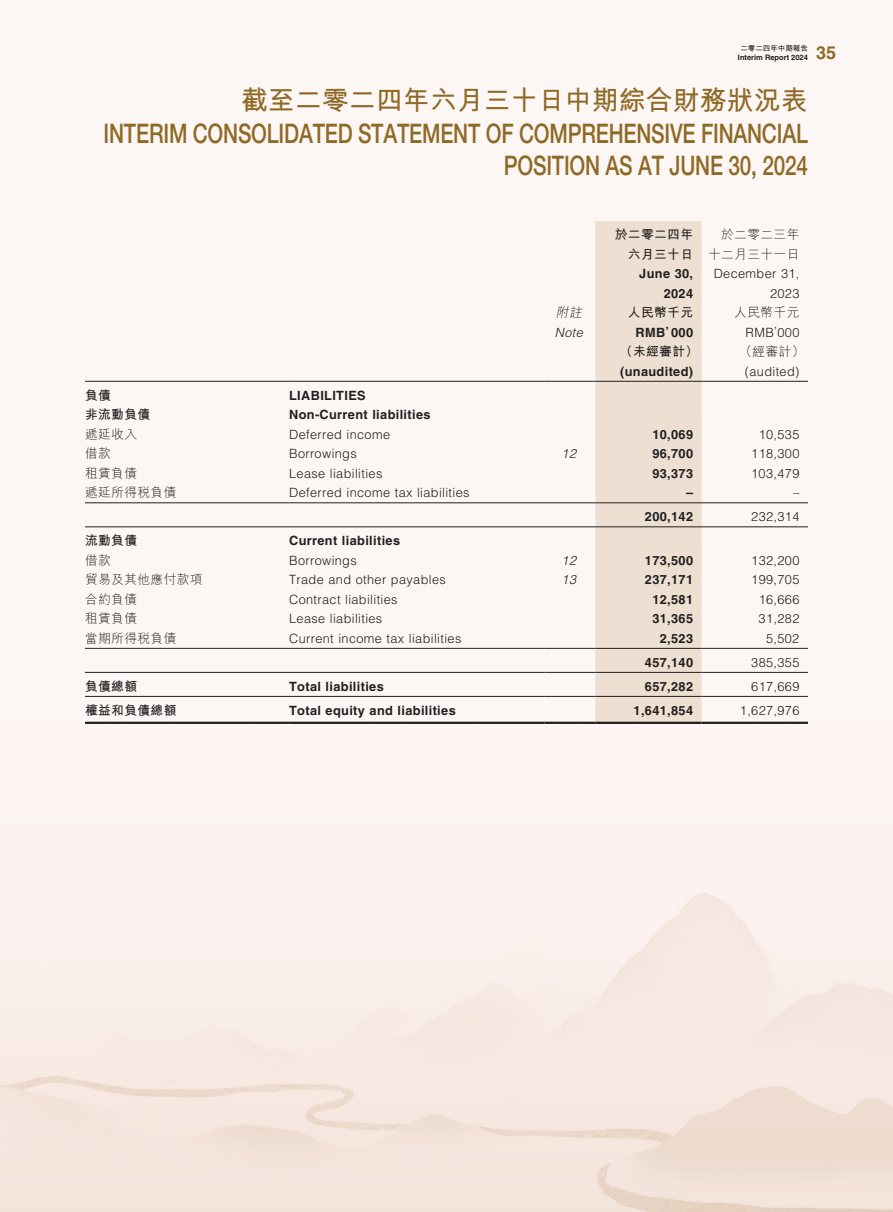
<style>
.page{position:relative;width:893px;height:1212px;background:#fff}
.page>*{position:absolute;margin:0;border:0;box-sizing:border-box;transform-origin:0 0}
.t1{font:500 27px/32.4px "Helvetica Neue LT Std";letter-spacing:-.01em;color:#8f6a26;text-align:right;scale:.77 1}
.t2{font:700 27px "M Hei HK";color:#8f6a26}
.t3{font:700 18px "Helvetica LT Std";color:#8f6a26}
.t4{font:300 12.75px "Helvetica LT Std";letter-spacing:.03em;color:#231f20}
.t5{font:700 12.75px "Helvetica LT Std";letter-spacing:.03em;color:#231f20}
.t6{font:300 12.75px/19.5px "M Hei HK";letter-spacing:.03em;color:#231f20;text-align:right}
.t7{font:700 12.75px/19.5px "M Hei HK";letter-spacing:.03em;color:#231f20;text-align:right}
.t8{font:italic 300 12.75px "Helvetica LT Std";color:#231f20}
.t9{font:italic 300 12.75px "M Hei HK";color:#231f20}
.t10{font:700 7.5px "Helvetica LT Std";color:#231f20}
.t11{font:700 7.5px "M Hei HK";color:#231f20}
</style>
<div class="page">
<div style="left:0;top:0;width:893px;height:1212px;background:linear-gradient(to bottom,#fefbfb,#f7eae3)"></div>
<div style="left:595px;top:221px;width:107px;height:501px;background:#eddfd1"></div>
<hr style="left:85px;top:381px;width:204px;height:1px;background:#231f20">
<hr style="left:289px;top:381px;width:255px;height:1px;background:#231f20">
<hr style="left:544px;top:381px;width:51px;height:1px;background:#231f20">
<hr style="left:595px;top:381px;width:107px;height:1px;background:#231f20">
<hr style="left:702px;top:381px;width:106px;height:1px;background:#231f20">
<hr style="left:85px;top:502px;width:204px;height:1px;background:#231f20">
<hr style="left:289px;top:502px;width:255px;height:1px;background:#231f20">
<hr style="left:544px;top:502px;width:51px;height:1px;background:#231f20">
<hr style="left:595px;top:502px;width:107px;height:1px;background:#231f20">
<hr style="left:702px;top:502px;width:106px;height:1px;background:#231f20">
<hr style="left:85px;top:526px;width:204px;height:1px;background:#231f20">
<hr style="left:289px;top:526px;width:255px;height:1px;background:#231f20">
<hr style="left:544px;top:526px;width:51px;height:1px;background:#231f20">
<hr style="left:595px;top:526px;width:107px;height:1px;background:#231f20">
<hr style="left:702px;top:526px;width:106px;height:1px;background:#231f20">
<hr style="left:85px;top:648px;width:204px;height:1px;background:#231f20">
<hr style="left:289px;top:648px;width:255px;height:1px;background:#231f20">
<hr style="left:544px;top:648px;width:51px;height:1px;background:#231f20">
<hr style="left:595px;top:648px;width:107px;height:1px;background:#231f20">
<hr style="left:702px;top:648px;width:106px;height:1px;background:#231f20">
<hr style="left:85px;top:672px;width:204px;height:1px;background:#231f20">
<hr style="left:289px;top:672px;width:255px;height:1px;background:#231f20">
<hr style="left:544px;top:672px;width:51px;height:1px;background:#231f20">
<hr style="left:595px;top:672px;width:107px;height:1px;background:#231f20">
<hr style="left:702px;top:672px;width:106px;height:1px;background:#231f20">
<hr style="left:85px;top:696px;width:204px;height:1px;background:#231f20">
<hr style="left:289px;top:696px;width:255px;height:1px;background:#231f20">
<hr style="left:544px;top:696px;width:51px;height:1px;background:#231f20">
<hr style="left:595px;top:696px;width:107px;height:1px;background:#231f20">
<hr style="left:702px;top:696px;width:106px;height:1px;background:#231f20">
<hr style="left:85px;top:722px;width:204px;height:2px;background:#231f20">
<hr style="left:289px;top:722px;width:255px;height:2px;background:#231f20">
<hr style="left:544px;top:722px;width:51px;height:2px;background:#231f20">
<hr style="left:595px;top:722px;width:107px;height:2px;background:#231f20">
<hr style="left:702px;top:722px;width:106px;height:2px;background:#231f20">
<p class="t11" style="left:740px;top:43px;width:69px">二零二四年中期報告</p>
<p class="t10" style="left:738px;top:53px;width:72px">Interim Report 2024</p>
<h2 class="t3" style="left:816px;top:42px;width:22px">35</h2>
<h1 class="t2" style="left:241px;top:81px;width:568px">截至二零二四年六月三十日中期綜合財務狀況表</h1>
<h1 class="t1" style="left:104px;top:117px;width:916px">INTERIM CONSOLIDATED STATEMENT OF COMPREHENSIVE FINANCIAL<br>POSITION AS AT JUNE 30, 2024</h1>
<p class="t7" style="left:615px;top:223px;width:80px">於二零二四年六月三十日</p>
<p class="t6" style="left:708px;top:224px;width:93px">於二零二三年十二月三十一日</p>
<p class="t5" style="left:639px;top:266px;width:55px">June 30,</p>
<p class="t4" style="left:714px;top:265px;width:87px">December 31,</p>
<p class="t5" style="left:664px;top:285px;width:31px">2024</p>
<p class="t4" style="left:770px;top:285px;width:31px">2023</p>
<p class="t9" style="left:556px;top:306px;width:30px">附註</p>
<p class="t7" style="left:628px;top:301px;width:67px">人民幣千元</p>
<p class="t6" style="left:734px;top:302px;width:67px">人民幣千元</p>
<p class="t8" style="left:555px;top:324px;width:33px">Note</p>
<p class="t5" style="left:636px;top:324px;width:59px">RMB’ 000</p>
<p class="t4" style="left:746px;top:324px;width:55px">RMB’000</p>
<p class="t7" style="left:620px;top:340px;width:80px">（未經審計）</p>
<p class="t6" style="left:739px;top:341px;width:67px">（經審計）</p>
<p class="t5" style="left:620px;top:363px;width:74px">(unaudited)</p>
<p class="t4" style="left:745px;top:363px;width:56px">(audited)</p>
<p class="t7" style="left:85px;top:384px;width:27px">負債</p>
<p class="t5" style="left:289px;top:387px;width:78px">LIABILITIES</p>
<p class="t7" style="left:85px;top:403px;width:67px">非流動負債</p>
<p class="t5" style="left:289px;top:407px;width:143px">Non-Current liabilities</p>
<p class="t6" style="left:85px;top:424px;width:54px">遞延收入</p>
<p class="t4" style="left:289px;top:426px;width:103px">Deferred income</p>
<p class="t5" style="left:652px;top:426px;width:42px">10,069</p>
<p class="t4" style="left:759px;top:426px;width:42px">10,535</p>
<p class="t6" style="left:85px;top:443px;width:27px">借款</p>
<p class="t4" style="left:289px;top:445px;width:69px">Borrowings</p>
<p class="t8" style="left:562px;top:445px;width:19px">12</p>
<p class="t5" style="left:652px;top:446px;width:42px">96,700</p>
<p class="t4" style="left:751px;top:445px;width:50px">118,300</p>
<p class="t6" style="left:85px;top:463px;width:54px">租賃負債</p>
<p class="t4" style="left:289px;top:465px;width:95px">Lease liabilities</p>
<p class="t5" style="left:652px;top:465px;width:42px">93,373</p>
<p class="t4" style="left:751px;top:465px;width:50px">103,479</p>
<p class="t6" style="left:85px;top:482px;width:93px">遞延所得稅負債</p>
<p class="t4" style="left:289px;top:484px;width:182px">Deferred income tax liabilities</p>
<p class="t5" style="left:686px;top:485px;width:9px">–</p>
<p class="t4" style="left:793px;top:484px;width:8px">–</p>
<p class="t5" style="left:645px;top:509px;width:50px">200,142</p>
<p class="t4" style="left:751px;top:509px;width:50px">232,314</p>
<p class="t7" style="left:85px;top:529px;width:54px">流動負債</p>
<p class="t5" style="left:289px;top:533px;width:112px">Current liabilities</p>
<p class="t6" style="left:85px;top:550px;width:27px">借款</p>
<p class="t4" style="left:289px;top:552px;width:69px">Borrowings</p>
<p class="t8" style="left:562px;top:552px;width:19px">12</p>
<p class="t5" style="left:645px;top:552px;width:50px">173,500</p>
<p class="t4" style="left:751px;top:552px;width:50px">132,200</p>
<p class="t6" style="left:85px;top:569px;width:119px">貿易及其他應付款項</p>
<p class="t4" style="left:289px;top:572px;width:158px">Trade and other payables</p>
<p class="t8" style="left:562px;top:572px;width:19px">13</p>
<p class="t5" style="left:645px;top:572px;width:50px">237,171</p>
<p class="t4" style="left:751px;top:572px;width:50px">199,705</p>
<p class="t6" style="left:85px;top:589px;width:54px">合約負債</p>
<p class="t4" style="left:289px;top:591px;width:110px">Contract liabilities</p>
<p class="t5" style="left:652px;top:591px;width:42px">12,581</p>
<p class="t4" style="left:759px;top:591px;width:42px">16,666</p>
<p class="t6" style="left:85px;top:608px;width:54px">租賃負債</p>
<p class="t4" style="left:289px;top:611px;width:95px">Lease liabilities</p>
<p class="t5" style="left:652px;top:611px;width:42px">31,365</p>
<p class="t4" style="left:759px;top:611px;width:42px">31,282</p>
<p class="t6" style="left:85px;top:628px;width:93px">當期所得稅負債</p>
<p class="t4" style="left:289px;top:630px;width:174px">Current income tax liabilities</p>
<p class="t5" style="left:660px;top:630px;width:35px">2,523</p>
<p class="t4" style="left:766px;top:630px;width:35px">5,502</p>
<p class="t5" style="left:645px;top:654px;width:50px">457,140</p>
<p class="t4" style="left:751px;top:654px;width:50px">385,355</p>
<p class="t7" style="left:85px;top:675px;width:54px">負債總額</p>
<p class="t5" style="left:289px;top:678px;width:96px">Total liabilities</p>
<p class="t5" style="left:645px;top:678px;width:50px">657,282</p>
<p class="t4" style="left:751px;top:678px;width:50px">617,669</p>
<p class="t7" style="left:85px;top:699px;width:93px">權益和負債總額</p>
<p class="t5" style="left:289px;top:702px;width:168px">Total equity and liabilities</p>
<p class="t5" style="left:634px;top:702px;width:61px">1,641,854</p>
<p class="t4" style="left:740px;top:702px;width:61px">1,627,976</p>
</div>
